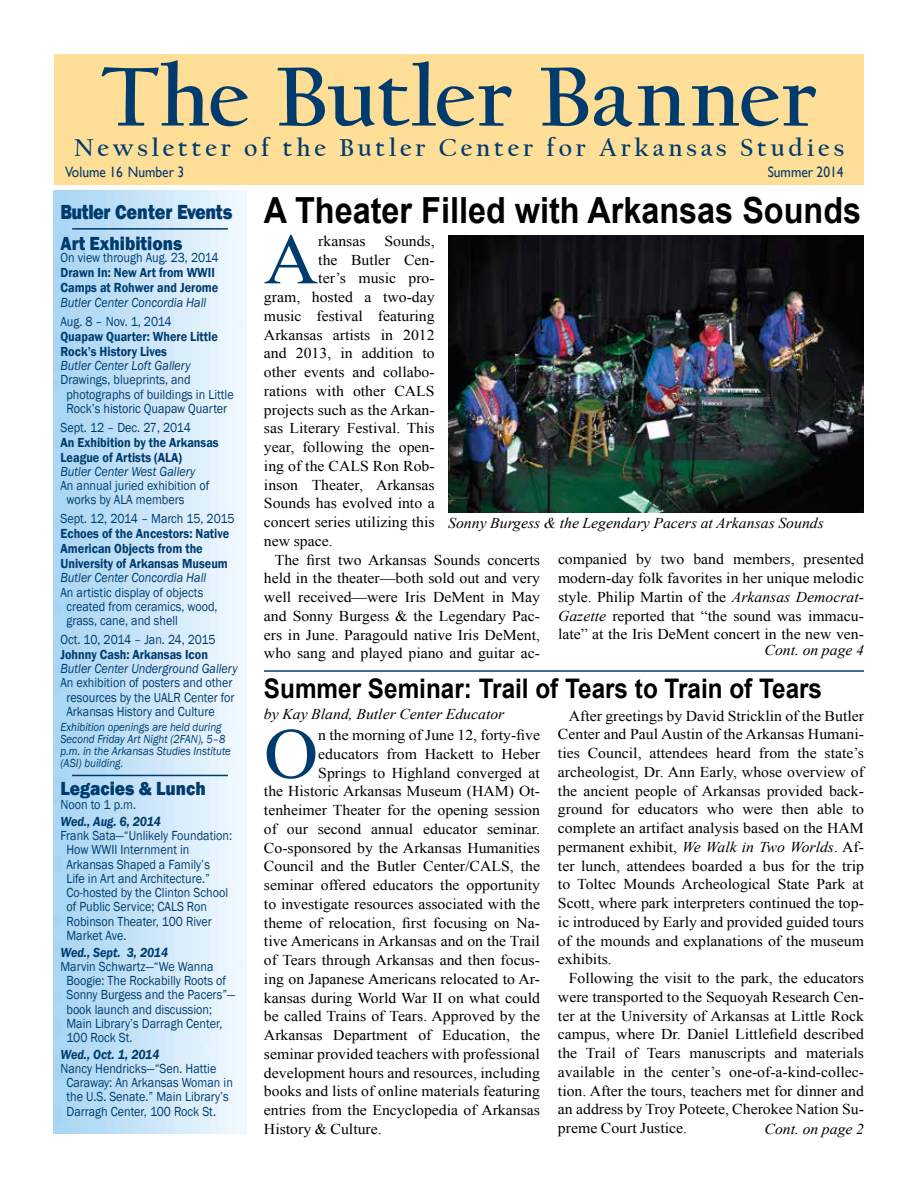
<style>
.page{position:relative;width:918px;height:1188px;background:#fff}
.page>*{position:absolute;margin:0;border:0;box-sizing:border-box;transform-origin:0 0}
.t1{font:700 87.3px "Californian FB";color:#003b6e}
.t2{font:71.7px "Times New Roman";color:#003b6e;scale:1.05 1}
.t3{font:700 36px "Arial";color:#000;scale:.9 1}
.t4{font:700 27px "Arial";color:#000;scale:.9 1}
.t5{font:700 25.5px "Californian FB";letter-spacing:.15em;color:#003b6e}
.t6{font:800 19.5px "Franklin Gothic";color:#003b6e;scale:.9 1}
.t7{font:15px/18.8px "Times New Roman";color:#000;text-align:justify;scale:1.05 1}
.t8{font:italic 15px "Times New Roman";color:#000;scale:1.05 1}
.t9{font:15px "Gill Sans";color:#003b6e;scale:.9 1}
.t10{font:13.5px/14.2px "Franklin Gothic";color:#003b6e;scale:.9 1}
.t11{font:600 13.5px/15px "Franklin Gothic";color:#003b6e;scale:.9 1}
.t12{font:italic 13.5px "Franklin Gothic";color:#003b6e;scale:.9 1}
.t13{font:italic 600 13.5px "Franklin Gothic";color:#003b6e;scale:.9 1}
.t14{font:italic 12px/12px "Franklin Gothic";color:#003b6e;scale:.9 1}
.s1{font-family:"Franklin Gothic";font-weight:800;font-size:21px;color:#003b6e}
.s2{font-style:italic}
</style>
<div class="page">
<div style="left:54px;top:54px;width:810px;height:130px;background:#ffdf97"></div>
<hr style="left:72px;top:228px;width:156px;height:2px;background:#003b6e">
<hr style="left:72px;top:775px;width:156px;height:1px;background:#003b6e">
<img style="left:448px;top:235px;width:416px;height:278px">
<hr style="left:264px;top:670px;width:600px;height:2px;background:#003b6e">
<h1 class="t1" style="left:101px;top:48px;width:717px">The Butler Banner</h1>
<h3 class="t5" style="left:74px;top:133px;width:772px">Newsletter of the Butler Center for Arkansas Studies</h3>
<p class="t9" style="left:65px;top:164px;width:134px">Volume 16 Number 3</p>
<p class="t9" style="left:768px;top:164px;width:86px">Summer 2014</p>
<h3 class="t3" style="left:60px;top:187px;width:891px"><span class="s1">Butler Center Events</span> A Theater Filled with Arkansas Sounds</h3>
<h3 class="t6" style="left:60px;top:230px;width:137px">Art Exhibitions</h3>
<p class="t10" style="left:60px;top:251px;width:177px">On view through Aug. 23, 2014</p>
<p class="t11" style="left:60px;top:265px;width:177px">Drawn In: New Art from WWII<br>Camps at Rohwer and Jerome</p>
<p class="t12" style="left:60px;top:294px;width:164px">Butler Center Concordia Hall</p>
<p class="t10" style="left:60px;top:315px;width:125px">Aug. 8 – Nov. 1, 2014</p>
<p class="t11" style="left:60px;top:329px;width:176px">Quapaw Quarter: Where Little<br>Rock’s History Lives</p>
<p class="t12" style="left:60px;top:357px;width:146px">Butler Center Loft Gallery</p>
<p class="t10" style="left:66px;top:373px;width:187px;text-indent:-6px">Drawings, blueprints, and photographs of buildings in Little<br>Rock’s historic Quapaw Quarter</p>
<p class="t10" style="left:60px;top:420px;width:146px">Sept. 12 – Dec. 27, 2014</p>
<p class="t11" style="left:60px;top:435px;width:177px">An Exhibition by the Arkansas<br>League of Artists (ALA)</p>
<p class="t12" style="left:60px;top:463px;width:151px">Butler Center West Gallery</p>
<p class="t10" style="left:66px;top:479px;width:160px;text-indent:-6px">An annual juried exhibition of works by ALA members</p>
<p class="t10" style="left:60px;top:512px;width:195px">Sept. 12, 2014 – March 15, 2015</p>
<p class="t11" style="left:60px;top:526px;width:189px">Echoes of the Ancestors: Native<br>American Objects from the<br>University of Arkansas Museum</p>
<p class="t12" style="left:60px;top:569px;width:164px">Butler Center Concordia Hall</p>
<p class="t10" style="left:66px;top:585px;width:169px;text-indent:-6px">An artistic display of objects created from ceramics, wood, grass, cane, and shell</p>
<p class="t10" style="left:60px;top:632px;width:174px">Oct. 10, 2014 – Jan. 24, 2015</p>
<p class="t11" style="left:60px;top:647px;width:165px">Johnny Cash: Arkansas Icon</p>
<p class="t12" style="left:60px;top:660px;width:198px">Butler Center Underground Gallery</p>
<p class="t10" style="left:66px;top:676px;width:188px;text-indent:-6px">An exhibition of posters and other resources by the UALR Center for<br>Arkansas History and Culture</p>
<p class="t14" style="left:60px;top:721px;width:191px">Exhibition openings are held during<br>Second Friday Art Night (2FAN), 5–8 p.m. in the Arkansas Studies Institute (ASI) building.</p>
<h3 class="t6" style="left:60px;top:776px;width:163px">Legacies &amp; Lunch</h3>
<p class="t10" style="left:60px;top:798px;width:86px">Noon to 1 p.m.</p>
<p class="t13" style="left:60px;top:813px;width:113px">Wed., Aug. 6, 2014</p>
<p class="t10" style="left:66px;top:829px;width:186px;text-indent:-6px">Frank Sata—“Unlikely Foundation:<br>How WWII Internment in<br>Arkansas Shaped a Family’s<br>Life in Art and Architecture.”<br>Co-hosted by the Clinton School of Public Service; CALS Ron<br>Robinson Theater, 100 River<br>Market Ave.</p>
<p class="t13" style="left:60px;top:943px;width:121px">Wed., Sept. 3, 2014</p>
<p class="t10" style="left:66px;top:959px;width:189px;text-indent:-6px">Marvin Schwartz—“We Wanna<br>Boogie: The Rockabilly Roots of<br>Sonny Burgess and the Pacers”— book launch and discussion;<br>Main Library’s Darragh Center,<br>100 Rock St.</p>
<p class="t13" style="left:60px;top:1045px;width:112px">Wed., Oct. 1, 2014</p>
<p class="t10" style="left:66px;top:1061px;width:186px;text-indent:-6px">Nancy Hendricks—“Sen. Hattie<br>Caraway: An Arkansas Woman in the U.S. Senate.” Main Library’s<br>Darragh Center, 100 Rock St.</p>
<h2 class="t2" style="left:264px;top:211px;width:53px">A</h2>
<p class="t7" style="left:318px;top:231px;width:46px">rkansas</p>
<p class="t7" style="left:384px;top:231px;width:49px">Sounds,</p>
<p class="t7" style="left:318px;top:250px;width:112px">the Butler Cen-</p>
<p class="t7" style="left:318px;top:269px;width:112px">ter’s music pro-</p>
<p class="t7" style="left:264px;top:287px;width:164px">gram, hosted a two-day</p>
<p class="t7" style="left:264px;top:306px;width:164px">music festival featuring</p>
<p class="t7" style="left:264px;top:325px;width:164px">Arkansas artists in 2012</p>
<p class="t7" style="left:264px;top:344px;width:164px">and 2013, in addition to</p>
<p class="t7" style="left:264px;top:362px;width:164px">other events and collabo-</p>
<p class="t7" style="left:264px;top:381px;width:164px">rations with other CALS</p>
<p class="t7" style="left:264px;top:400px;width:164px">projects such as the Arkan-</p>
<p class="t7" style="left:264px;top:419px;width:164px">sas Literary Festival. This</p>
<p class="t7" style="left:264px;top:437px;width:164px">year, following the open-</p>
<p class="t7" style="left:264px;top:456px;width:164px">ing of the CALS Ron Rob-</p>
<p class="t7" style="left:264px;top:475px;width:164px">inson Theater, Arkansas</p>
<p class="t7" style="left:264px;top:494px;width:164px">Sounds has evolved into a</p>
<p class="t7" style="left:264px;top:512px;width:164px">concert series utilizing this</p>
<p class="t7" style="left:264px;top:531px;width:67px">new space.</p>
<p class="t7" style="left:275px;top:550px;width:254px">The first two Arkansas Sounds concerts</p>
<p class="t7" style="left:264px;top:569px;width:264px">held in the theater—both sold out and very</p>
<p class="t7" style="left:264px;top:587px;width:264px">well received—were Iris DeMent in May</p>
<p class="t7" style="left:264px;top:606px;width:264px">and Sonny Burgess &amp; the Legendary Pac-</p>
<p class="t7" style="left:264px;top:625px;width:264px">ers in June. Paragould native Iris DeMent,</p>
<p class="t7" style="left:264px;top:644px;width:264px">who sang and played piano and guitar ac-</p>
<p class="t8" style="left:448px;top:513px;width:359px">Sonny Burgess &amp; the Legendary Pacers at Arkansas Sounds</p>
<p class="t7" style="left:558px;top:550px;width:293px">companied by two band members, presented modern-day folk favorites in her unique melodic style. Philip Martin of the <span class="s2">Arkansas Democrat-Gazette</span> reported that “the sound was immacu&shy;late” at the Iris DeMent concert in the new ven-</p>
<p class="t8" style="left:765px;top:640px;width:96px">Cont. on page 4</p>
<h3 class="t4" style="left:264px;top:671px;width:622px">Summer Seminar: Trail of Tears to Train of Tears</h3>
<p class="t8" style="left:264px;top:704px;width:230px">by Kay Bland, Butler Center Educator</p>
<p class="t7" style="left:558px;top:706px;width:293px;text-indent:11px">After greetings by David Stricklin of the Butler Center and Paul Austin of the Arkansas Humani&shy;ties Council, attendees heard from the state’s archeologist, Dr. Ann Early, whose overview of the ancient people of Arkansas provided back&shy;ground for educators who were then able to complete an artifact analysis based on the HAM permanent exhibit, <span class="s2">We Walk in Two Worlds</span>. Af&shy;ter lunch, attendees boarded a bus for the trip to Toltec Mounds Archeological State Park at Scott, where park interpreters continued the top&shy;ic introduced by Early and provided guided tours of the mounds and explanations of the museum exhibits.</p>
<p class="t7" style="left:558px;top:969px;width:293px;text-indent:11px">Following the visit to the park, the educators were transported to the Sequoyah Research Cen&shy;ter at the University of Arkansas at Little Rock campus, where Dr. Daniel Littlefield described the Trail of Tears manuscripts and materials available in the center’s one-of-a-kind-collec&shy;tion. After the tours, teachers met for dinner and an address by Troy Poteete, Cherokee Nation Su&shy;preme Court Justice.</p>
<h2 class="t2" style="left:264px;top:706px;width:53px">O</h2>
<p class="t7" style="left:318px;top:726px;width:213px">n the morning of June 12, forty-five</p>
<p class="t7" style="left:318px;top:744px;width:213px">educators from Hackett to Heber</p>
<p class="t7" style="left:318px;top:763px;width:213px">Springs to Highland converged at</p>
<p class="t7" style="left:264px;top:782px;width:264px">the Historic Arkansas Museum (HAM) Ot-</p>
<p class="t7" style="left:264px;top:801px;width:264px">tenheimer Theater for the opening session</p>
<p class="t7" style="left:264px;top:819px;width:264px">of our second annual educator seminar.</p>
<p class="t7" style="left:264px;top:838px;width:264px">Co-sponsored by the Arkansas Humanities</p>
<p class="t7" style="left:264px;top:857px;width:264px">Council and the Butler Center/CALS, the</p>
<p class="t7" style="left:264px;top:876px;width:264px">seminar offered educators the opportunity</p>
<p class="t7" style="left:264px;top:894px;width:264px">to investigate resources associated with the</p>
<p class="t7" style="left:264px;top:913px;width:264px">theme of relocation, first focusing on Na-</p>
<p class="t7" style="left:264px;top:932px;width:264px">tive Americans in Arkansas and on the Trail</p>
<p class="t7" style="left:264px;top:951px;width:264px">of Tears through Arkansas and then focus-</p>
<p class="t7" style="left:264px;top:969px;width:264px">ing on Japanese Americans relocated to Ar-</p>
<p class="t7" style="left:264px;top:988px;width:264px">kansas during World War II on what could</p>
<p class="t7" style="left:264px;top:1007px;width:264px">be called Trains of Tears. Approved by the</p>
<p class="t7" style="left:264px;top:1026px;width:264px">Arkansas Department of Education, the</p>
<p class="t7" style="left:264px;top:1044px;width:264px">seminar provided teachers with professional</p>
<p class="t7" style="left:264px;top:1063px;width:264px">development hours and resources, including</p>
<p class="t7" style="left:264px;top:1082px;width:264px">books and lists of online materials featuring</p>
<p class="t7" style="left:264px;top:1101px;width:264px">entries from the Encyclopedia of Arkansas</p>
<p class="t7" style="left:264px;top:1119px;width:114px">History &amp; Culture.</p>
<p class="t8" style="left:765px;top:1119px;width:96px">Cont. on page 2</p>
</div>
